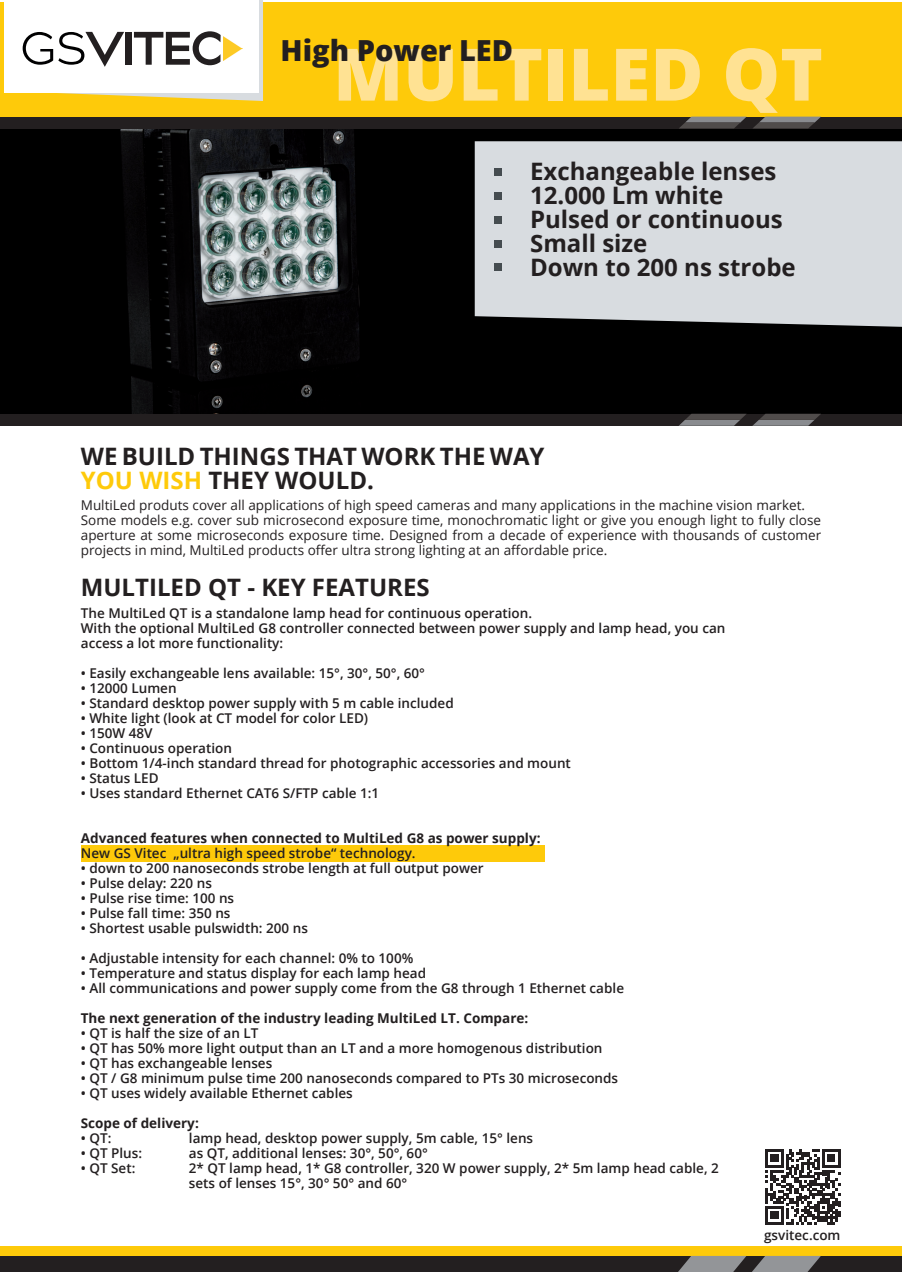
<style>
.page{position:relative;width:902px;height:1272px;background:#fff}
.page>*{position:absolute;margin:0;border:0;box-sizing:border-box;transform-origin:0 0}
.t1{font:800 72.45px "Open Sans";color:#ffe293}
.t2{font:800 28.95px "Open Sans";color:#231f20}
.t3{font:700 24px/24px "Open Sans";color:#231f20}
.t4{font:600 13.5px/15px "Open Sans";color:#231f20}
.t5{font:13.5px/15px "Open Sans";color:#231f20}
.t6{font:700 13.5px "Open Sans";color:#231f20}
.s1{color:#feca0a}
</style>
<div class="page">
<div style="left:544px;top:122px;width:357px;height:298px;background:#000"></div>
<img style="left:0;top:128px;width:648px;height:286px">
<div style="left:0;top:2px;width:901px;height:115px;background:#feca0a"></div>
<div style="left:0;top:117px;width:901px;height:11px;background:#231f20"></div>
<svg style="left:679px;top:117px;width:67px;height:11px"></svg>
<svg style="left:753px;top:117px;width:68px;height:11px"></svg>
<div style="left:0;top:414px;width:901px;height:11px;background:#231f20"></div>
<hr style="left:752px;top:425px;width:56px;height:1px;background:#ebedef">
<svg style="left:753px;top:414px;width:68px;height:11px"></svg>
<hr style="left:678px;top:425px;width:56px;height:1px;background:#ebedef">
<svg style="left:680px;top:414px;width:66px;height:11px"></svg>
<svg style="left:9px;top:0;width:254px;height:101px;background:#e7e4dc"></svg>
<img style="left:223px;top:36px;width:19px;height:25px">
<div style="left:0;top:1255px;width:901px;height:16px;background:#231f20"></div>
<div style="left:0;top:1246px;width:901px;height:9px;background:#feca0a"></div>
<svg style="left:678px;top:1255px;width:142px;height:16px"></svg>
<div style="left:474px;top:141px;width:427px;height:186px;background:#d8dce0"></div>
<div style="left:494px;top:168px;width:8px;height:8px;background:#454c50"></div>
<div style="left:494px;top:192px;width:8px;height:8px;background:#454c50"></div>
<div style="left:494px;top:216px;width:8px;height:7px;background:#454c50"></div>
<div style="left:494px;top:240px;width:8px;height:8px;background:#454c50"></div>
<div style="left:494px;top:263px;width:8px;height:8px;background:#454c50"></div>
<div style="left:81px;top:845px;width:463px;height:16px;background:#feca0a"></div>
<svg style="left:765px;top:1149px;width:75px;height:75px"></svg>
<h2 class="t2" style="left:280px;top:28px;width:234px">High Power LED</h2>
<h1 class="t1" style="left:333px;top:19px;width:491px">MULTILED QT</h1>
<h3 class="t3" style="left:530px;top:158px;width:267px">Exchangeable lenses<br>12.000 Lm white<br>Pulsed or continuous<br>Small size<br>Down to 200 ns strobe</h3>
<h3 class="t3" style="left:81px;top:443px;width:465px">WE BUILD THINGS THAT WORK THE WAY<br><span class="s1">YOU WISH</span> THEY WOULD.</h3>
<p class="t5" style="left:81px;top:497px;width:741px">MultiLed produts cover all applications of high speed cameras and many applications in the machine vision market.<br>Some models e.g. cover sub microsecond exposure time, monochromatic light or give you enough light to fully close aperture at some microseconds exposure time. Designed from a decade of experience with thousands of customer projects in mind, MultiLed products offer ultra strong lighting at an affordable price.</p>
<h3 class="t3" style="left:81px;top:574px;width:350px">MULTILED QT - KEY FEATURES</h3>
<p class="t4" style="left:81px;top:605px;width:646px">The MultiLed QT is a standalone lamp head for continuous operation.<br>With the optional MultiLed G8 controller connected between power supply and lamp head, you can access a lot more functionality:</p>
<p class="t4" style="left:81px;top:665px;width:345px">• Easily exchangeable lens available: 15°, 30°, 50°, 60°</p>
<p class="t4" style="left:81px;top:680px;width:97px">• 12000 Lumen</p>
<p class="t4" style="left:81px;top:695px;width:374px">• Standard desktop power supply with 5 m cable included</p>
<p class="t4" style="left:81px;top:710px;width:289px">• White light (look at CT model for color LED)</p>
<p class="t4" style="left:81px;top:725px;width:73px">• 150W 48V</p>
<p class="t4" style="left:81px;top:740px;width:153px">• Continuous operation</p>
<p class="t4" style="left:81px;top:755px;width:491px">• Bottom 1/4-inch standard thread for photographic accessories and mount</p>
<p class="t4" style="left:81px;top:770px;width:79px">• Status LED</p>
<p class="t4" style="left:81px;top:785px;width:300px">• Uses standard Ethernet CAT6 S/FTP cable 1:1</p>
<p class="t6" style="left:81px;top:828px;width:461px">Advanced features when connected to MultiLed G8 as power supply:</p>
<p class="t4" style="left:81px;top:845px;width:336px">New GS Vitec „ultra high speed strobe“ technology.</p>
<p class="t4" style="left:81px;top:860px;width:404px">• down to 200 nanoseconds strobe length at full output power</p>
<p class="t4" style="left:81px;top:875px;width:133px">• Pulse delay: 220 ns</p>
<p class="t4" style="left:81px;top:890px;width:155px">• Pulse rise time: 100 ns</p>
<p class="t4" style="left:81px;top:905px;width:151px">• Pulse fall time: 350 ns</p>
<p class="t4" style="left:81px;top:920px;width:228px">• Shortest usable pulswidth: 200 ns</p>
<p class="t4" style="left:81px;top:950px;width:334px">• Adjustable intensity for each channel: 0% to 100%</p>
<p class="t4" style="left:81px;top:965px;width:347px">• Temperature and status display for each lamp head</p>
<p class="t4" style="left:81px;top:980px;width:544px">• All communications and power supply come from the G8 through 1 Ethernet cable</p>
<p class="t6" style="left:81px;top:1008px;width:449px">The next generation of the industry leading MultiLed LT. Compare:</p>
<p class="t4" style="left:81px;top:1025px;width:179px">• QT is half the size of an LT</p>
<p class="t4" style="left:81px;top:1040px;width:523px">• QT has 50% more light output than an LT and a more homogenous distribution</p>
<p class="t4" style="left:81px;top:1055px;width:193px">• QT has exchangeable lenses</p>
<p class="t4" style="left:81px;top:1070px;width:539px">• QT / G8 minimum pulse time 200 nanoseconds compared to PTs 30 microseconds</p>
<p class="t4" style="left:81px;top:1085px;width:273px">• QT uses widely available Ethernet cables</p>
<p class="t6" style="left:81px;top:1113px;width:119px">Scope of delivery:</p>
<p class="t4" style="left:81px;top:1130px;width:32px">• QT:</p>
<p class="t4" style="left:189px;top:1130px;width:346px">lamp head, desktop power supply, 5m cable, 15° lens</p>
<p class="t4" style="left:81px;top:1145px;width:63px">• QT Plus:</p>
<p class="t4" style="left:189px;top:1145px;width:240px">as QT, additional lenses: 30°, 50°, 60°</p>
<p class="t4" style="left:81px;top:1160px;width:56px">• QT Set:</p>
<p class="t4" style="left:189px;top:1160px;width:531px">2* QT lamp head, 1* G8 controller, 320 W power supply, 2* 5m lamp head cable, 2 sets of lenses 15°, 30° 50° and 60°</p>
<p class="t4" style="left:764px;top:1226px;width:78px">gsvitec.com</p>
</div>
